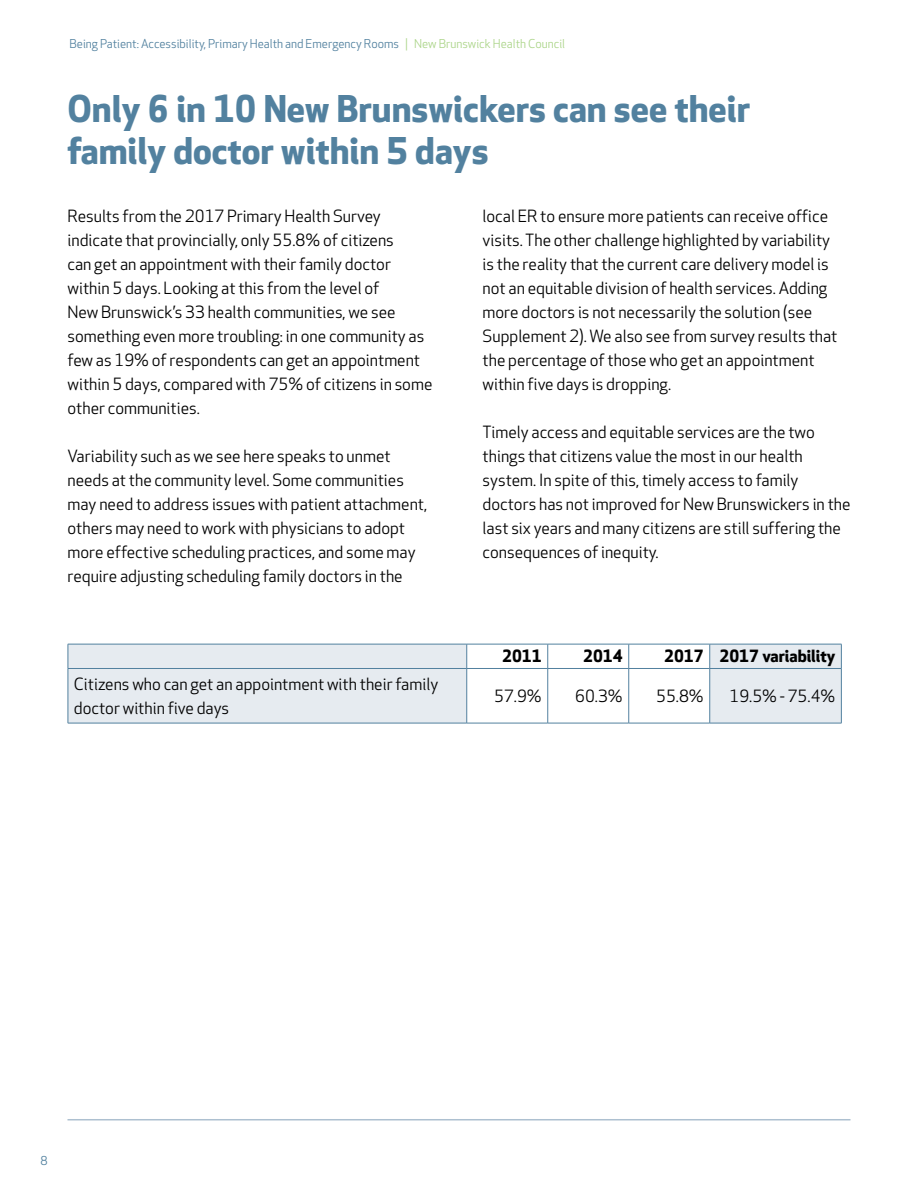
<style>
.page{position:relative;width:918px;height:1188px;background:#fff}
.page>*{position:absolute;margin:0;border:0;box-sizing:border-box;transform-origin:0 0}
.t1{font:700 36px/42px "Apex New";color:#52819f}
.t2{font:16.5px/24px "Apex New";color:#000}
.t3{font:700 16.5px "Apex New";color:#000}
.t4{font:12px "Apex New";color:#52819f}
.s1{color:#acd58a}
</style>
<div class="page">
<hr style="left:68px;top:1119px;width:782px;height:1px;background:#adc0d0">
<hr style="left:467px;top:644px;width:81px;height:1px;background:#52819f">
<div style="left:68px;top:644px;width:399px;height:79px;background:#e6ebf0"></div>
<hr style="left:548px;top:644px;width:81px;height:1px;background:#52819f">
<svg style="left:547px;top:644px;width:1px;height:24px"></svg>
<hr style="left:629px;top:644px;width:81px;height:1px;background:#52819f">
<svg style="left:628px;top:644px;width:1px;height:24px"></svg>
<div style="left:709px;top:644px;width:133px;height:79px;background:#e6ebf0"></div>
<hr style="left:68px;top:668px;width:399px;height:1px;background:#52819f">
<hr style="left:68px;top:669px;width:1px;height:54px;background:#52819f">
<hr style="left:467px;top:668px;width:81px;height:1px;background:#52819f">
<hr style="left:466px;top:669px;width:1px;height:54px;background:#52819f">
<hr style="left:548px;top:668px;width:81px;height:1px;background:#52819f">
<hr style="left:547px;top:669px;width:1px;height:54px;background:#52819f">
<hr style="left:629px;top:668px;width:81px;height:1px;background:#52819f">
<hr style="left:628px;top:669px;width:1px;height:54px;background:#52819f">
<hr style="left:710px;top:668px;width:132px;height:1px;background:#52819f">
<hr style="left:709px;top:669px;width:1px;height:54px;background:#52819f">
<hr style="left:841px;top:669px;width:1px;height:54px;background:#52819f">
<hr style="left:68px;top:723px;width:399px;height:1px;background:#52819f">
<hr style="left:467px;top:723px;width:81px;height:1px;background:#52819f">
<hr style="left:548px;top:723px;width:81px;height:1px;background:#52819f">
<hr style="left:629px;top:723px;width:81px;height:1px;background:#52819f">
<hr style="left:710px;top:723px;width:132px;height:1px;background:#52819f">
<p class="t4" style="left:70px;top:37px;width:497px">Being Patient: Accessibility, Primary Health and Emergency Rooms <span class="s1">| New Brunswick Health Council</span></p>
<h1 class="t1" style="left:68px;top:89px;width:684px">Only 6 in 10 New Brunswickers can see their family doctor within 5 days</h1>
<p class="t2" style="left:68px;top:204px;width:366px">Results from the 2017 Primary Health Survey indicate that provincially, only 55.8% of citizens<br>can get an appointment with their family doctor within 5 days. Looking at this from the level of<br>New Brunswick’s 33 health communities, we see something even more troubling: in one community as few as 19% of respondents can get an appointment within 5 days, compared with 75% of citizens in some other communities.</p>
<p class="t2" style="left:68px;top:444px;width:361px">Variability such as we see here speaks to unmet needs at the community level. Some communities may need to address issues with patient attachment, others may need to work with physicians to adopt more effective scheduling practices, and some may require adjusting scheduling family doctors in the</p>
<p class="t2" style="left:483px;top:205px;width:356px">local ER to ensure more patients can receive office visits. The other challenge highlighted by variability is the reality that the current care delivery model is not an equitable division of health services. Adding more doctors is not necessarily the solution (see Supplement 2). We also see from survey results that the percentage of those who get an appointment within five days is dropping.</p>
<p class="t2" style="left:483px;top:421px;width:369px">Timely access and equitable services are the two things that citizens value the most in our health system. In spite of this, timely access to family doctors has not improved for New Brunswickers in the last six years and many citizens are still suffering the consequences of inequity.</p>
<p class="t2" style="left:74px;top:673px;width:366px">Citizens who can get an appointment with their family doctor within five days</p>
<p class="t3" style="left:502px;top:647px;width:41px">2011</p>
<p class="t3" style="left:583px;top:647px;width:41px">2014</p>
<p class="t3" style="left:664px;top:647px;width:173px">2017 2017 variability</p>
<p class="t2" style="left:494px;top:685px;width:49px">57.9%</p>
<p class="t2" style="left:575px;top:685px;width:49px">60.3%</p>
<p class="t2" style="left:656px;top:685px;width:49px">55.8%</p>
<p class="t2" style="left:729px;top:685px;width:107px">19.5% - 75.4%</p>
<p class="t4" style="left:40px;top:1154px;width:9px">8</p>
</div>
